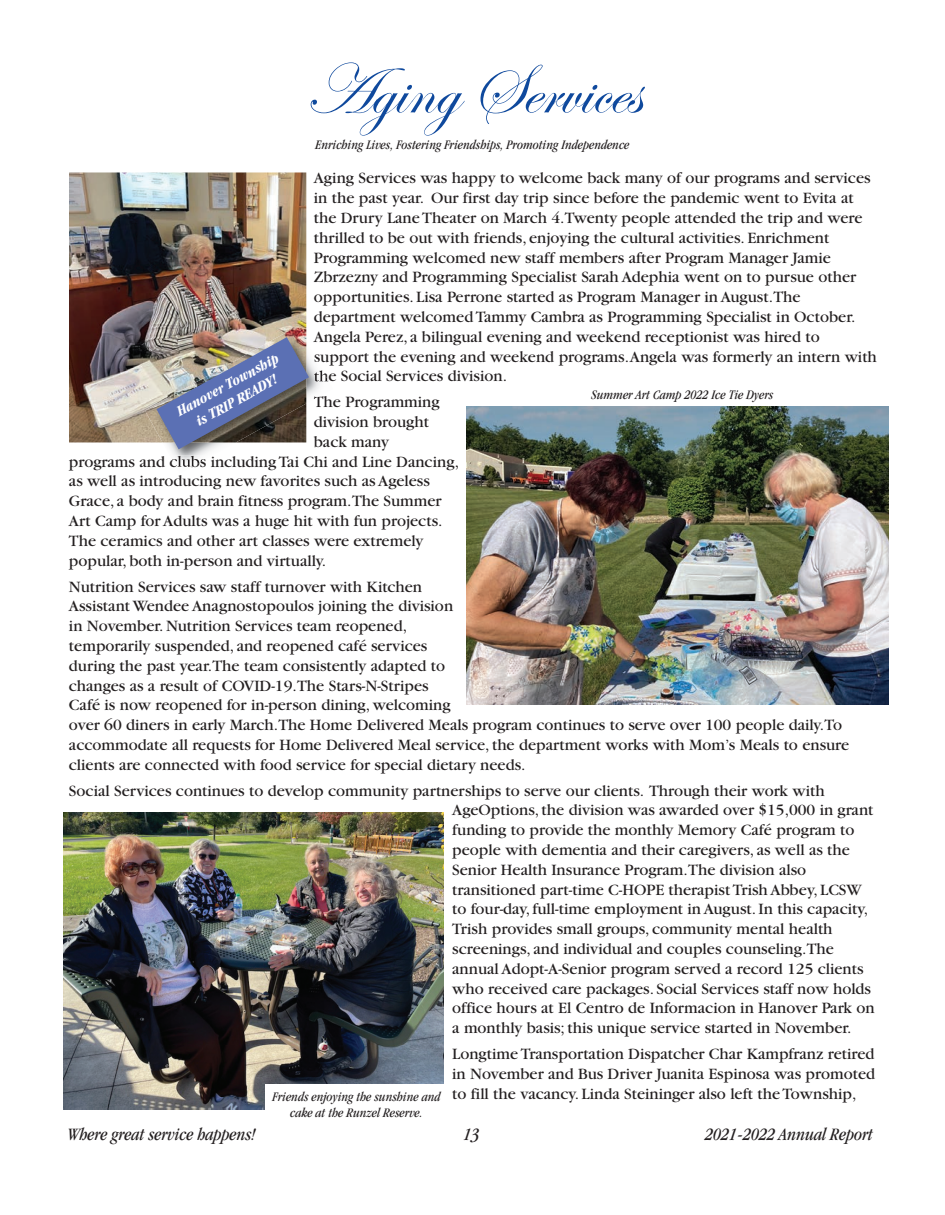
<style>
.page{position:relative;width:945px;height:1215px;background:#fff}
.page>*{position:absolute;margin:0;border:0;box-sizing:border-box;transform-origin:0 0}
.t1{font:72px "Edwardian Script ITC";color:#0f499d}
.t2{font:italic condensed 18px "Garamond";color:#231f20}
.t3{font:16.5px/19.8px "Garamond";color:#231f20}
.t4{font:italic 700 condensed 15px/18px "Garamond";color:#fff;text-align:center}
.t5{font:italic condensed 13.5px/16.2px "Garamond";color:#231f20;text-align:center}
</style>
<div class="page">
<img style="left:69px;top:172px;width:237px;height:270px">
<img style="left:466px;top:406px;width:423px;height:299px">
<img style="left:171px;top:449px;width:41px;height:7px">
<img style="left:320px;top:370px;width:9px;height:12px">
<img style="left:172px;top:456px;width:34px;height:11px">
<img style="left:145px;top:326px;width:161px;height:116px">
<img style="left:157px;top:337px;width:163px;height:112px">
<img style="left:63px;top:812px;width:380px;height:298px">
<div style="left:265px;top:1085px;width:183px;height:42px;background:#fff"></div>
<h1 class="t1" style="left:304px;top:51px;width:338px">Aging Services</h1>
<p class="t5" style="left:315px;top:137px;width:316px">Enriching Lives, Fostering Friendships, Promoting Independence</p>
<p class="t3" style="left:314px;top:169px;width:565px">Aging Services was happy to welcome back many of our programs and services in the past year. Our first day trip since before the pandemic went to Evita at the Drury Lane Theater on March 4.Twenty people attended the trip and were thrilled to be out with friends, enjoying the cultural activities. Enrichment Programming welcomed new staff members after Program Manager Jamie Zbrzezny and Programming Specialist Sarah Adephia went on to pursue other opportunities. Lisa Perrone started as Program Manager in August.The department welcomed Tammy Cambra as Programming Specialist in October.<br>Angela Perez, a bilingual evening and weekend receptionist was hired to support the evening and weekend programs.Angela was formerly an intern with the Social Services division.</p>
<p class="t3" style="left:314px;top:392px;width:128px">The Programming</p>
<p class="t3" style="left:314px;top:412px;width:117px">division brought</p>
<p class="t3" style="left:314px;top:432px;width:77px">back many</p>
<p class="t3" style="left:69px;top:452px;width:392px">programs and clubs including Tai Chi and Line Dancing,</p>
<p class="t3" style="left:69px;top:472px;width:362px">as well as introducing new favorites such as Ageless</p>
<p class="t3" style="left:69px;top:491px;width:374px">Grace, a body and brain fitness program.The Summer</p>
<p class="t3" style="left:69px;top:511px;width:375px">Art Camp for Adults was a huge hit with fun projects.</p>
<p class="t3" style="left:69px;top:531px;width:356px">The ceramics and other art classes were extremely</p>
<p class="t3" style="left:69px;top:551px;width:259px">popular, both in-person and virtually.</p>
<p class="t3" style="left:69px;top:577px;width:782px">Nutrition Services saw staff turnover with Kitchen<br>Assistant Wendee Anagnostopoulos joining the division<br>in November. Nutrition Services team reopened,<br>temporarily suspended, and reopened café services<br>during the past year.The team consistently adapted to<br>changes as a result of COVID-19.The Stars-N-Stripes<br>Café is now reopened for in-person dining, welcoming<br>over 60 diners in early March.The Home Delivered Meals program continues to serve over 100 people daily.To accommodate all requests for Home Delivered Meal service, the department works with Mom’s Meals to ensure clients are connected with food service for special dietary needs.</p>
<p class="t3" style="left:452px;top:781px;width:424px;text-indent:-383px">Social Services continues to develop community partnerships to serve our clients. Through their work with AgeOptions, the division was awarded over $15,000 in grant funding to provide the monthly Memory Café program to people with dementia and their caregivers, as well as the Senior Health Insurance Program.The division also transitioned part-time C-HOPE therapist Trish Abbey, LCSW to four-day, full-time employment in August. In this capacity, Trish provides small groups, community mental health screenings, and individual and couples counseling.The annual Adopt-A-Senior program served a record 125 clients who received care packages. Social Services staff now holds office hours at El Centro de Informacion in Hanover Park on a monthly basis; this unique service started in November.</p>
<p class="t3" style="left:452px;top:1044px;width:424px;text-align:justify">Longtime Transportation Dispatcher Char Kampfranz retired in November and Bus Driver Juanita Espinosa was promoted to fill the vacancy. Linda Steininger also left the Township,</p>
<p class="t4" style="left:174px;top:404px;width:116px;rotate:-29deg">Hanover Township is TRIP READY!</p>
<p class="t5" style="left:592px;top:386px;width:183px">Summer Art Camp 2022 Ice Tie Dyers</p>
<p class="t5" style="left:273px;top:1089px;width:169px">Friends enjoying the sunshine and cake at the Runzel Reserve.</p>
<p class="t2" style="left:68px;top:1124px;width:189px">Where great service happens!</p>
<p class="t2" style="left:464px;top:1124px;width:17px">13</p>
<p class="t2" style="left:705px;top:1124px;width:169px">2021-2022 Annual Report</p>
</div>
